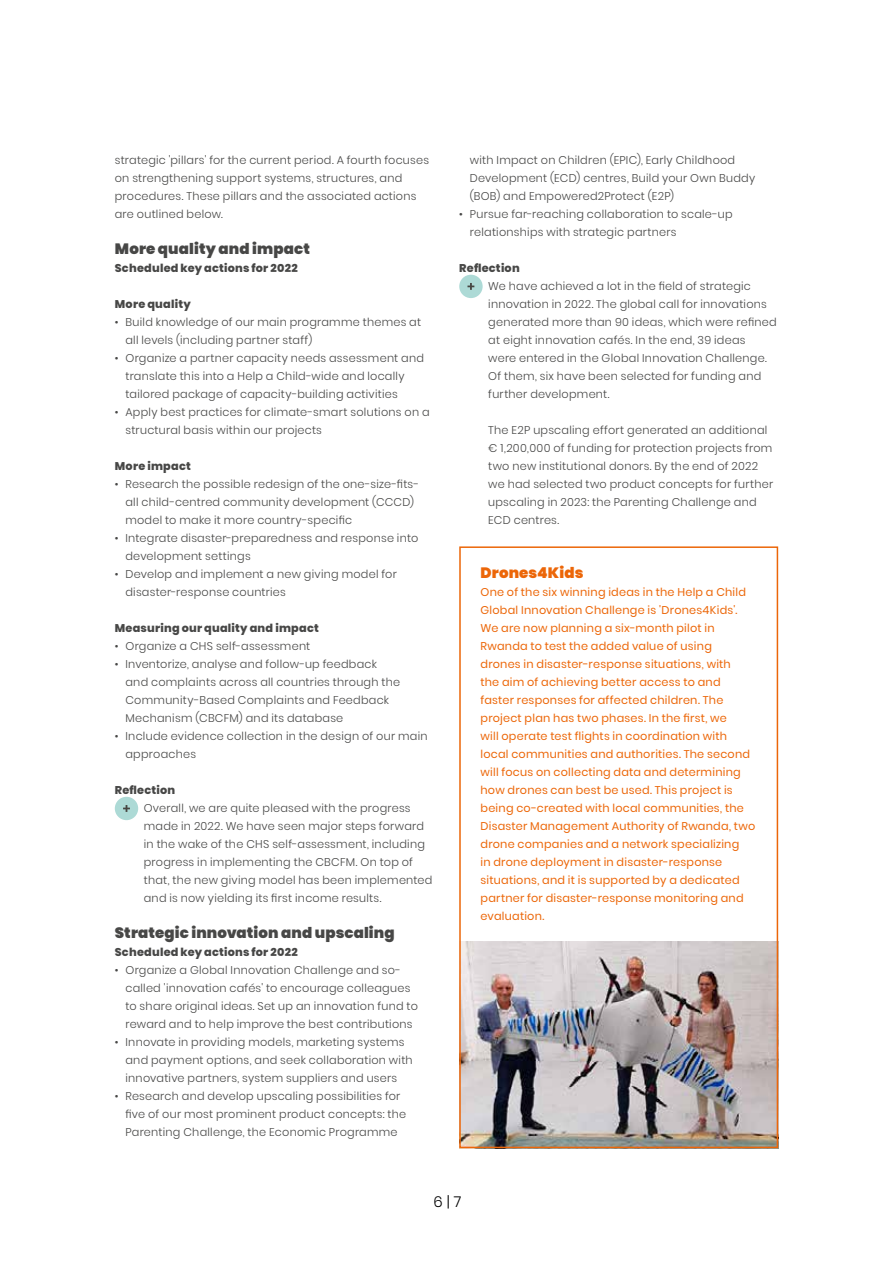
<style>
.page{position:relative;width:893px;height:1263px;background:#fff}
.page>*{position:absolute;margin:0;border:0;box-sizing:border-box;transform-origin:0 0}
.t1{font:900 15px "Poppins";letter-spacing:.01em;color:#474746}
.t2{font:900 15px "Poppins";letter-spacing:.01em;color:#ec6608}
.t3{font:300 15px "Poppins";color:#000}
.t4{font:300 11.25px/18px "Poppins";letter-spacing:.02em;color:#474746}
.t5{font:11.25px/18px "Poppins";letter-spacing:.02em;color:#ec6608}
.t6{font:800 11.25px "Poppins";letter-spacing:.02em;color:#474746}
</style>
<div class="page">
<div style="left:115px;top:797px;width:23px;height:23px;background:#addad6;border-radius:50%"></div>
<svg style="left:123px;top:805px;width:7px;height:7px"></svg>
<div style="left:459px;top:275px;width:24px;height:23px;background:#addad6;border-radius:50%"></div>
<svg style="left:467px;top:283px;width:7px;height:7px"></svg>
<img style="left:462px;top:942px;width:313px;height:203px">
<div style="left:459px;top:546px;width:319px;height:602px;border:2px solid #ec6608"></div>
<p class="t4" style="left:115px;top:151px;width:316px">strategic 'pillars' for the current period. A fourth focuses on strengthening support systems, structures, and procedures. These pillars and the associated actions are outlined below.</p>
<h1 class="t1" style="left:115px;top:240px;width:197px">More quality and impact</h1>
<p class="t6" style="left:115px;top:261px;width:185px">Scheduled key actions for 2022</p>
<p class="t6" style="left:115px;top:297px;width:78px">More quality</p>
<p class="t4" style="left:125px;top:313px;width:297px;text-indent:-11px">• Build knowledge of our main programme themes at all levels (including partner staff)</p>
<p class="t4" style="left:125px;top:349px;width:300px;text-indent:-11px">• Organize a partner capacity needs assessment and translate this into a Help a Child-wide and locally tailored package of capacity-building activities</p>
<p class="t4" style="left:125px;top:403px;width:306px;text-indent:-11px">• Apply best practices for climate-smart solutions on a structural basis within our projects</p>
<p class="t6" style="left:115px;top:459px;width:78px">More impact</p>
<p class="t4" style="left:125px;top:475px;width:295px;text-indent:-11px">• Research the possible redesign of the one-size-fits&shy;all child-centred community development (CCCD) model to make it more country-specific</p>
<p class="t4" style="left:125px;top:529px;width:294px;text-indent:-11px">• Integrate disaster-preparedness and response into development settings</p>
<p class="t4" style="left:125px;top:565px;width:273px;text-indent:-11px">• Develop and implement a new giving model for disaster-response countries</p>
<p class="t6" style="left:115px;top:621px;width:206px">Measuring our quality and impact</p>
<p class="t4" style="left:115px;top:637px;width:197px">• Organize a CHS self-assessment</p>
<p class="t4" style="left:125px;top:655px;width:276px;text-indent:-11px">• Inventorize, analyse and follow-up feedback and complaints across all countries through the Community-Based Complaints and Feedback Mechanism (CBCFM) and its database</p>
<p class="t4" style="left:125px;top:727px;width:304px;text-indent:-11px">• Include evidence collection in the design of our main approaches</p>
<p class="t6" style="left:115px;top:783px;width:62px">Reflection</p>
<p class="t4" style="left:144px;top:799px;width:290px">Overall, we are quite pleased with the progress made in 2022. We have seen major steps forward in the wake of the CHS self-assessment, including progress in implementing the CBCFM. On top of that, the new giving model has been implemented and is now yielding its first income results.</p>
<h1 class="t1" style="left:115px;top:924px;width:281px">Strategic innovation and upscaling</h1>
<p class="t6" style="left:115px;top:945px;width:185px">Scheduled key actions for 2022</p>
<p class="t4" style="left:125px;top:961px;width:294px;text-indent:-11px">• Organize a Global Innovation Challenge and so&shy;called 'innovation cafés' to encourage colleagues to share original ideas. Set up an innovation fund to reward and to help improve the best contributions</p>
<p class="t4" style="left:125px;top:1033px;width:289px;text-indent:-11px">• Innovate in providing models, marketing systems and payment options, and seek collaboration with innovative partners, system suppliers and users</p>
<p class="t4" style="left:125px;top:1087px;width:282px;text-indent:-11px">• Research and develop upscaling possibilities for five of our most prominent product concepts: the<br>Parenting Challenge, the Economic Programme</p>
<p class="t4" style="left:470px;top:151px;width:287px">with Impact on Children (EPIC), Early Childhood<br>Development (ECD) centres, Build your Own Buddy (BOB) and Empowered2Protect (E2P)</p>
<p class="t4" style="left:470px;top:205px;width:264px;text-indent:-11px">• Pursue far-reaching collaboration to scale-up relationships with strategic partners</p>
<p class="t6" style="left:459px;top:261px;width:62px">Reflection</p>
<p class="t4" style="left:488px;top:277px;width:290px">We have achieved a lot in the field of strategic innovation in 2022. The global call for innovations generated more than 90 ideas, which were refined at eight innovation cafés. In the end, 39 ideas<br>were entered in the Global Innovation Challenge.<br>Of them, six have been selected for funding and further development.</p>
<p class="t4" style="left:488px;top:421px;width:287px">The E2P upscaling effort generated an additional € 1,200,000 of funding for protection projects from two new institutional donors. By the end of 2022 we had selected two product concepts for further upscaling in 2023: the Parenting Challenge and ECD centres.</p>
<h1 class="t2" style="left:480px;top:564px;width:104px">Drones4Kids</h1>
<p class="t5" style="left:480px;top:583px;width:276px">One of the six winning ideas in the Help a Child Global Innovation Challenge is 'Drones4Kids'.<br>We are now planning a six-month pilot in Rwanda to test the added value of using<br>drones in disaster-response situations, with<br>the aim of achieving better access to and faster responses for affected children. The project plan has two phases. In the first, we<br>will operate test flights in coordination with local communities and authorities. The second will focus on collecting data and determining how drones can best be used. This project is being co-created with local communities, the Disaster Management Authority of Rwanda, two drone companies and a network specializing<br>in drone deployment in disaster-response situations, and it is supported by a dedicated partner for disaster-response monitoring and evaluation.</p>
<h1 class="t3" style="left:433px;top:1193px;width:29px">6 | 7</h1>
</div>
